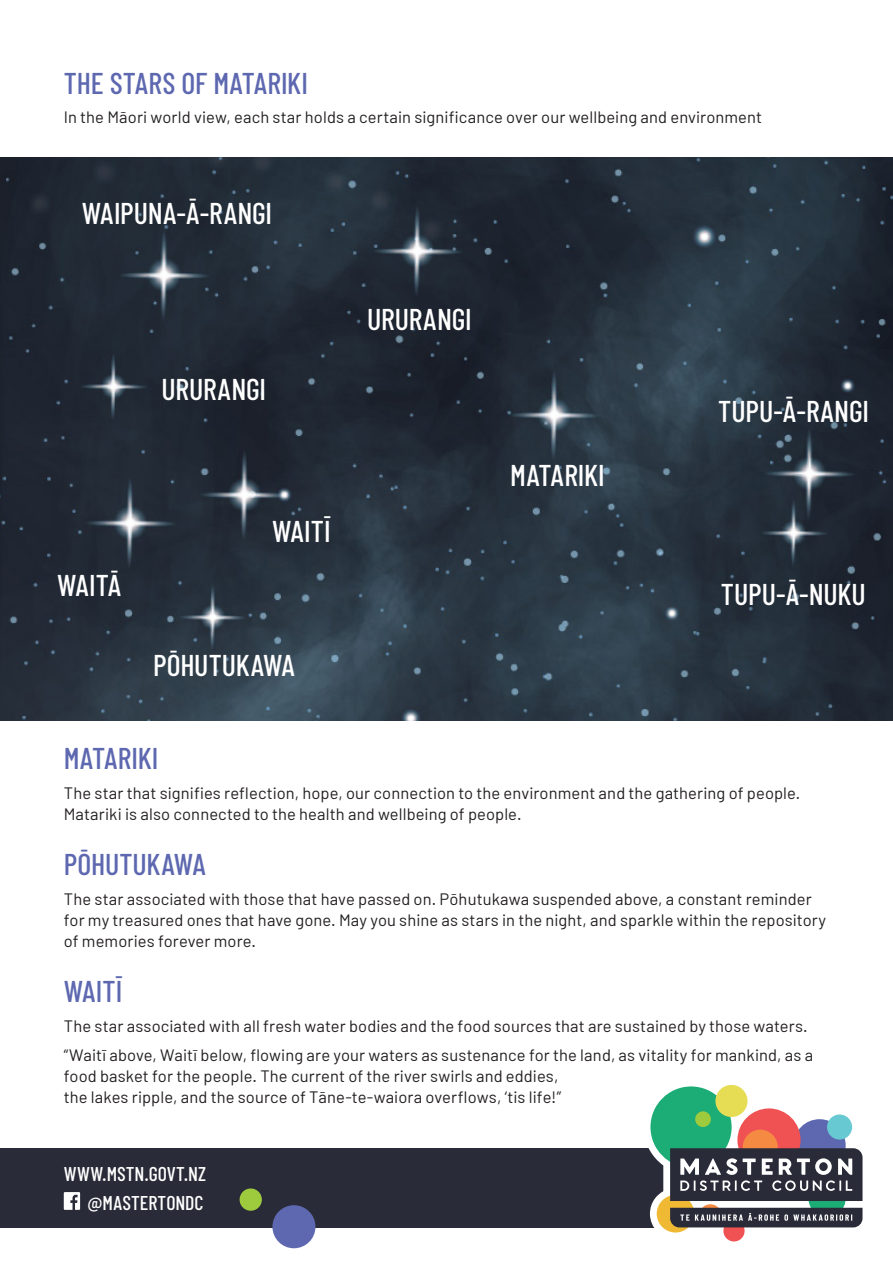
<style>
.page{position:relative;width:893px;height:1263px;background:#fff}
.page>*{position:absolute;margin:0;border:0;box-sizing:border-box;transform-origin:0 0}
.t1{font:500 30px "Barlow Condensed";color:#fff}
.t2{font:500 30px "Barlow Condensed";color:#5d68b0}
.t3{font:500 19.8px/28.7px "Barlow Condensed";color:#fff;text-align:right}
.t4{font:16.5px/21px "Barlow";letter-spacing:.005em;color:#231f20}
</style>
<div class="page">
<div style="left:0;top:1148px;width:823px;height:79px;background:#292c38"></div>
<svg style="left:644px;top:1084px;width:219px;height:158px"></svg>
<svg style="left:64px;top:1192px;width:16px;height:18px"></svg>
<div style="left:240px;top:1188px;width:22px;height:23px;background:#9ecb3e;border-radius:50%"></div>
<div style="left:272px;top:1205px;width:43px;height:43px;background:#5d68b0;border-radius:50%"></div>
<img style="left:0;top:157px;width:893px;height:564px">
<h1 class="t2" style="left:64px;top:64px;width:246px">THE STARS OF MATARIKI</h1>
<p class="t4" style="left:64px;top:106px;width:700px">In the Māori world view, each star holds a certain significance over our wellbeing and environment</p>
<h1 class="t1" style="left:82px;top:195px;width:192px">WAIPUNA-Ā-RANGI</h1>
<h1 class="t1" style="left:162px;top:370px;width:106px">URURANGI</h1>
<h1 class="t1" style="left:367px;top:300px;width:106px">URURANGI</h1>
<h1 class="t1" style="left:57px;top:566px;width:66px">WAITĀ</h1>
<h1 class="t1" style="left:272px;top:512px;width:60px">WAITĪ</h1>
<h1 class="t1" style="left:153px;top:647px;width:144px">PŌHUTUKAWA</h1>
<h1 class="t1" style="left:510px;top:457px;width:96px">MATARIKI</h1>
<h1 class="t1" style="left:718px;top:393px;width:152px">TUPU-Ā-RANGI</h1>
<h1 class="t1" style="left:721px;top:576px;width:146px">TUPU-Ā-NUKU</h1>
<h1 class="t2" style="left:64px;top:740px;width:96px">MATARIKI</h1>
<p class="t4" style="left:64px;top:782px;width:738px">The star that signifies reflection, hope, our connection to the environment and the gathering of people.<br>Matariki is also connected to the health and wellbeing of people.</p>
<h1 class="t2" style="left:64px;top:846px;width:144px">PŌHUTUKAWA</h1>
<p class="t4" style="left:64px;top:888px;width:764px">The star associated with those that have passed on. Pōhutukawa suspended above, a constant reminder for my treasured ones that have gone. May you shine as stars in the night, and sparkle within the repository of memories forever more.</p>
<h1 class="t2" style="left:64px;top:973px;width:60px">WAITĪ</h1>
<p class="t4" style="left:64px;top:1010px;width:751px;line-height:29.5px">The star associated with all fresh water bodies and the food sources that are sustained by those waters. “Waitī above, Waitī below, flowing are your waters as sustenance for the land, as vitality for mankind, as a</p>
<p class="t4" style="left:64px;top:1065px;width:499px">food basket for the people. The current of the river swirls and eddies, the lakes ripple, and the source of Tāne-te-waiora overflows, ‘tis life!”</p>
<p class="t3" style="left:64px;top:1159px;width:144px">WWW.MSTN.GOVT.NZ @MASTERTONDC</p>
</div>
